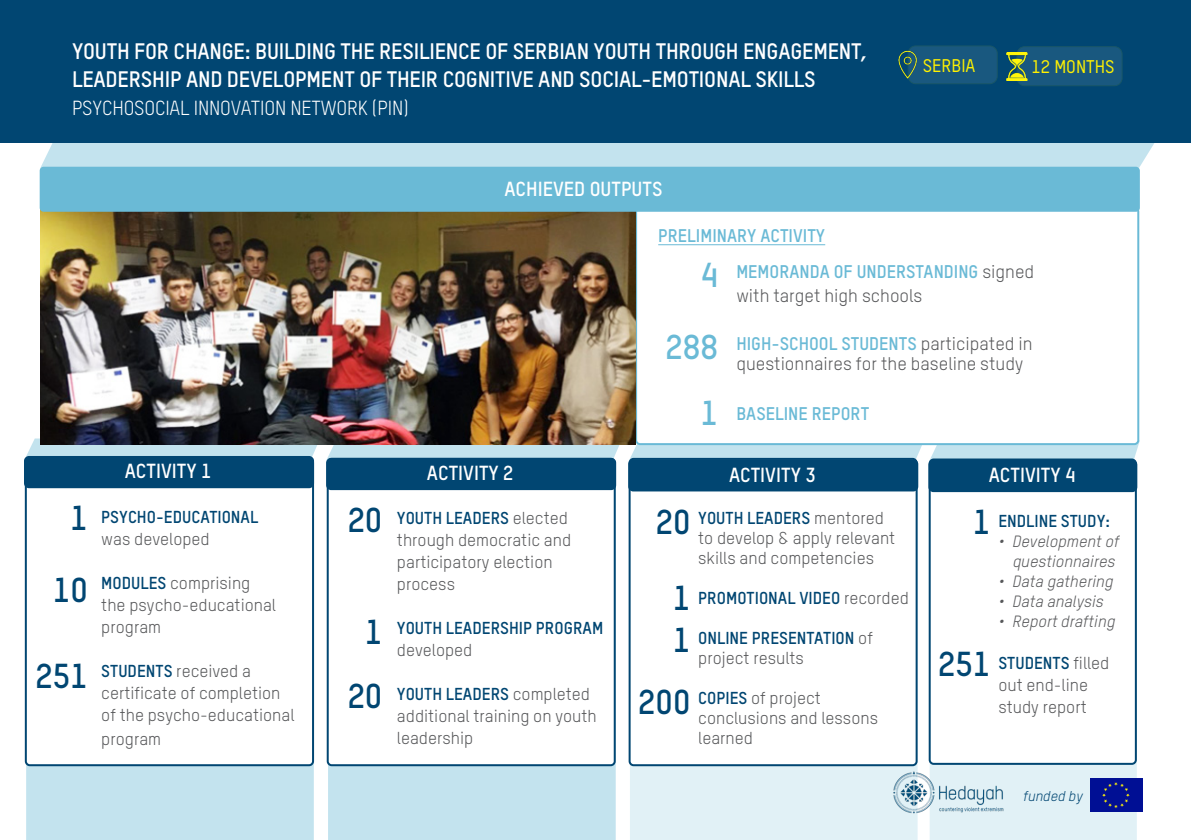
<style>
.page{position:relative;width:1191px;height:840px;background:#fff}
.page>*{position:absolute;margin:0;border:0;box-sizing:border-box;transform-origin:0 0}
.t1{font:700 34px "TSTAR";color:#014672}
.t2{font:700 34px "TSTAR";color:#6abad6}
.t3{font:700 22px/28px "TSTAR";letter-spacing:-.01em;color:#fff}
.t4{font:700 20px "TSTAR";color:#fff}
.t5{font:20px "TSTAR";letter-spacing:-.01em;color:#fff}
.t6{font:18px/24px "TSTAR";color:#57585a}
.t7{font:700 18px "TSTAR";color:#6abad6}
.t8{font:500 18px "TSTAR";color:#fff101}
.t9{font:17px/22px "TSTAR";color:#57585a}
.t10{font:700 17px/20px "TSTAR";color:#014672}
.t11{font:italic 16px/20px "TSTAR";color:#57585a;text-align:right}
.t12{font:italic 14px "TSTAR";color:#014672}
.s1{font-weight:700;color:#014672}
.s2{font-weight:400;color:#57585a}
.s3{font-weight:700;color:#6abad6}
</style>
<div class="page">
<div style="left:929px;top:762px;width:207px;height:77px;background:#e1f1f6"></div>
<div style="left:928px;top:458px;width:208px;height:306px;border:2px solid #014672;border-radius:4px"></div>
<div style="left:929px;top:460px;width:207px;height:31px;background:#014672;border-radius:4px"></div>
<div style="left:928px;top:459px;width:209px;height:33px;border:2px solid #014672;border-radius:4px"></div>
<div style="left:630px;top:763px;width:287px;height:76px;background:#e1f1f6"></div>
<svg style="left:628px;top:443px;width:511px;height:20px;background:#acd0de"></svg>
<div style="left:628px;top:457px;width:289px;height:308px;border:2px solid #014672;border-radius:4px"></div>
<div style="left:629px;top:460px;width:288px;height:30px;background:#014672;border-radius:4px"></div>
<div style="left:628px;top:459px;width:290px;height:32px;border:2px solid #014672;border-radius:4px"></div>
<svg style="left:27px;top:438px;width:293px;height:18px;background:#b7d3de"></svg>
<div style="left:328px;top:763px;width:288px;height:76px;background:#c3e3ee"></div>
<svg style="left:326px;top:444px;width:296px;height:14px;background:#bed7df"></svg>
<div style="left:327px;top:457px;width:289px;height:308px;border:2px solid #014672;border-radius:4px"></div>
<div style="left:327px;top:458px;width:288px;height:31px;background:#014672;border-radius:4px"></div>
<div style="left:326px;top:457px;width:290px;height:33px;border:2px solid #014672;border-radius:4px"></div>
<div style="left:26px;top:763px;width:288px;height:76px;background:#c3e3ee"></div>
<div style="left:25px;top:457px;width:289px;height:308px;border:2px solid #014672;border-radius:4px"></div>
<div style="left:25px;top:456px;width:288px;height:31px;background:#014672;border-radius:4px"></div>
<div style="left:24px;top:455px;width:290px;height:33px;border:2px solid #014672;border-radius:4px"></div>
<div style="left:635px;top:207px;width:504px;height:238px;border:2px solid #6abad6;border-radius:4px"></div>
<img style="left:40px;top:210px;width:596px;height:234px">
<svg style="left:40px;top:142px;width:1115px;height:26px;background:#bbdce8"></svg>
<div style="left:40px;top:167px;width:1099px;height:45px;background:#6abad6;border-radius:4px"></div>
<img style="left:1090px;top:777px;width:52px;height:34px">
<img style="left:889px;top:767px;width:120px;height:51px">
<div style="left:0;top:0;width:1191px;height:142px;background:#014672"></div>
<hr style="left:658px;top:244px;width:167px;height:1px;background:#6abad6">
<div style="left:1017px;top:47px;width:105px;height:39px;background:#19587f;border-radius:8px"></div>
<div style="left:1016px;top:46px;width:106px;height:40px;border:1px solid #fff101;border-radius:8px"></div>
<img style="left:1006px;top:52px;width:22px;height:28px">
<div style="left:908px;top:46px;width:89px;height:38px;background:#19587f;border-radius:8px"></div>
<div style="left:907px;top:45px;width:90px;height:39px;border:1px solid #fff101;border-radius:8px"></div>
<img style="left:898px;top:50px;width:19px;height:28px">
<p class="t3" style="left:72px;top:37px;width:797px">YOUTH FOR CHANGE: BUILDING THE RESILIENCE OF SERBIAN YOUTH THROUGH ENGAGEMENT,<br>LEADERSHIP AND DEVELOPMENT OF THEIR COGNITIVE AND SOCIAL-EMOTIONAL SKILLS</p>
<p class="t5" style="left:72px;top:96px;width:338px">PSYCHOSOCIAL INNOVATION NETWORK (PIN)</p>
<p class="t4" style="left:504px;top:176px;width:160px">ACHIEVED OUTPUTS</p>
<p class="t7" style="left:658px;top:224px;width:168px">PRELIMINARY ACTIVITY</p>
<p class="t8" style="left:922px;top:55px;width:54px">SERBIA</p>
<p class="t8" style="left:1031px;top:55px;width:85px">12 MONTHS</p>
<p class="t1" style="left:70px;top:496px;width:19px">1</p>
<p class="t1" style="left:53px;top:568px;width:37px">10</p>
<p class="t1" style="left:36px;top:654px;width:54px">251</p>
<p class="t4" style="left:125px;top:458px;width:88px">ACTIVITY 1</p>
<p class="t10" style="left:101px;top:506px;width:158px">PSYCHO-EDUCATIONAL</p>
<p class="t9" style="left:101px;top:527px;width:110px">was developed</p>
<p class="t9" style="left:101px;top:571px;width:176px"><span class="s1">MODULES</span> comprising the psycho-educational program</p>
<p class="t9" style="left:101px;top:659px;width:195px"><span class="s1">STUDENTS</span> received a certificate of completion of the psycho-educational</p>
<p class="t9" style="left:101px;top:727px;width:61px">program</p>
<p class="t1" style="left:348px;top:498px;width:36px">20</p>
<p class="t1" style="left:365px;top:610px;width:19px">1</p>
<p class="t1" style="left:348px;top:674px;width:36px">20</p>
<p class="t4" style="left:427px;top:460px;width:88px">ACTIVITY 2</p>
<p class="t9" style="left:397px;top:506px;width:176px"><span class="s1">YOUTH LEADERS</span> elected through democratic and participatory election process</p>
<p class="t10" style="left:397px;top:616px;width:208px;line-height:22px">YOUTH LEADERSHIP PROGRAM <span class="s2">developed</span></p>
<p class="t9" style="left:397px;top:682px;width:201px"><span class="s1">YOUTH LEADERS</span> completed additional training on youth leadership</p>
<p class="t2" style="left:700px;top:253px;width:19px">4</p>
<p class="t2" style="left:665px;top:325px;width:54px">288</p>
<p class="t2" style="left:700px;top:391px;width:19px">1</p>
<p class="t6" style="left:736px;top:259px;width:299px"><span class="s3">MEMORANDA OF UNDERSTANDING</span> signed with target high schools</p>
<p class="t6" style="left:736px;top:333px;width:298px;line-height:20px"><span class="s3">HIGH-SCHOOL STUDENTS</span> participated in questionnaires for the baseline study</p>
<p class="t7" style="left:736px;top:402px;width:134px">BASELINE REPORT</p>
<p class="t4" style="left:729px;top:461px;width:88px">ACTIVITY 3</p>
<p class="t4" style="left:988px;top:462px;width:88px">ACTIVITY 4</p>
<p class="t1" style="left:656px;top:499px;width:36px">20</p>
<p class="t1" style="left:673px;top:575px;width:19px">1</p>
<p class="t1" style="left:673px;top:617px;width:19px">1</p>
<p class="t1" style="left:638px;top:679px;width:54px">200</p>
<p class="t9" style="left:698px;top:507px;width:198px;line-height:20px"><span class="s1">YOUTH LEADERS</span> mentored to develop &amp; apply relevant skills and competencies</p>
<p class="t10" style="left:698px;top:587px;width:212px">PROMOTIONAL VIDEO <span class="s2">recorded</span></p>
<p class="t10" style="left:698px;top:627px;width:176px">ONLINE PRESENTATION <span class="s2">of project results</span></p>
<p class="t9" style="left:698px;top:687px;width:181px;line-height:20px"><span class="s1">COPIES</span> of project conclusions and lessons learned</p>
<p class="t1" style="left:972px;top:500px;width:19px">1</p>
<p class="t1" style="left:938px;top:642px;width:54px">251</p>
<p class="t10" style="left:998px;top:510px;width:113px">ENDLINE STUDY:</p>
<p class="t11" style="left:998px;top:530px;width:122px">• Development of questionnaires</p>
<p class="t11" style="left:998px;top:570px;width:116px">• Data gathering</p>
<p class="t11" style="left:998px;top:590px;width:107px">• Data analysis</p>
<p class="t11" style="left:998px;top:610px;width:118px">• Report drafting</p>
<p class="t9" style="left:998px;top:651px;width:112px"><span class="s1">STUDENTS</span> filled out end-line</p>
<p class="t9" style="left:998px;top:695px;width:90px">study report</p>
<p class="t12" style="left:1023px;top:786px;width:61px">funded by</p>
</div>
